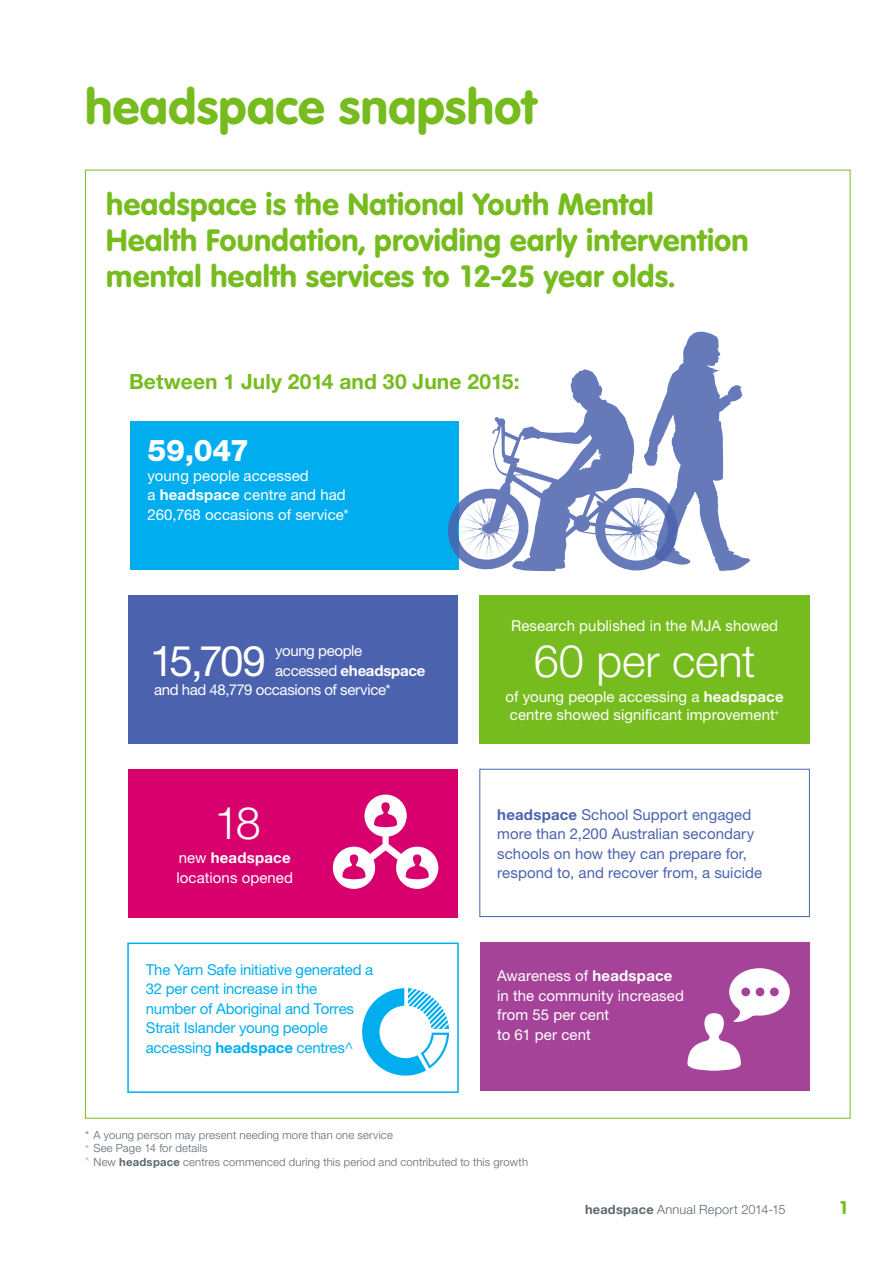
<style>
.page{position:relative;width:893px;height:1263px;background:#fff}
.page>*{position:absolute;margin:0;border:0;box-sizing:border-box;transform-origin:0 0}
.t1{font:700 48px "Volkswagen";color:#77bc1f}
.t2{font:300 45px "Helvetica Neue";letter-spacing:-.005em;color:#fff}
.t3{font:42.3px "Helvetica Neue";color:#fff}
.t4{font:700 30px/36px "Volkswagen";letter-spacing:.005em;color:#77bc1f}
.t5{font:800 30px "Helvetica Neue";color:#fff}
.t6{font:700 21px "Helvetica Neue";letter-spacing:.005em;color:#77bc1f}
.t7{font:700 18px "Volkswagen";color:#77bc1f}
.t8{font:15px/19.5px "Helvetica Neue";letter-spacing:.005em;color:#fff}
.t9{font:15px/19.5px "Helvetica Neue";letter-spacing:-.015em;color:#00aeef}
.t10{font:15px/19.5px "Helvetica Neue";letter-spacing:.005em;color:#4b63ae}
.t11{font:15px "Helvetica Neue";letter-spacing:-.025em;color:#fff}
.t12{font:700 15px "Helvetica Neue";letter-spacing:-.015em;color:#fff}
.t13{font:300 12.75px "Helvetica Neue";letter-spacing:.01em;color:#5c676f}
.t14{font:300 11.25px/13.5px "Helvetica Neue";letter-spacing:.015em;color:#5c676f}
.s1{font-weight:700}
.s2{font-weight:400}
</style>
<div class="page">
<div style="left:131px;top:421px;width:328px;height:149px;background:#00aeef"></div>
<div style="left:479px;top:595px;width:331px;height:149px;background:#77bc1f"></div>
<div style="left:128px;top:769px;width:330px;height:149px;background:#d7006d"></div>
<svg style="left:333px;top:794px;width:105px;height:95px"></svg>
<div style="left:479px;top:769px;width:331px;height:148px;border:1px solid #4b63ae"></div>
<div style="left:480px;top:942px;width:329px;height:149px;background:#a54399"></div>
<svg style="left:687px;top:968px;width:103px;height:103px"></svg>
<div style="left:128px;top:595px;width:330px;height:149px;background:#4b63ae"></div>
<div style="left:127px;top:942px;width:332px;height:151px;border:2px solid #00aeef"></div>
<svg style="left:362px;top:988px;width:87px;height:87px"></svg>
<svg style="left:678px;top:332px;width:72px;height:239px"></svg>
<svg style="left:448px;top:369px;width:230px;height:203px"></svg>
<h1 class="t1" style="left:85px;top:77px;width:453px">headspace snapshot</h1>
<h3 class="t4" style="left:106px;top:186px;width:644px">headspace is the National Youth Mental<br>Health Foundation, providing early intervention mental health services to 12-25 year olds.</h3>
<h3 class="t6" style="left:129px;top:369px;width:392px">Between 1 July 2014 and 30 June 2015:</h3>
<h3 class="t5" style="left:148px;top:433px;width:103px">59,047</h3>
<p class="t8" style="left:148px;top:466px;width:203px">young people accessed<br>a <span class="s1">headspace</span> centre and had<br>260,768 occasions of service*</p>
<h3 class="t3" style="left:150px;top:635px;width:117px">15,709</h3>
<p class="t11" style="left:275px;top:642px;width:89px">young people</p>
<p class="t12" style="left:275px;top:661px;width:152px"><span class="s2">accessed</span> eheadspace</p>
<p class="t11" style="left:154px;top:681px;width:238px">and had 48,779 occasions of service*</p>
<h2 class="t2" style="left:214px;top:796px;width:48px">18</h2>
<p class="t8" style="left:176px;top:848px;width:118px">new <span class="s1">headspace </span>locations opened</p>
<p class="t9" style="left:146px;top:959px;width:229px">The Yarn Safe initiative generated a<br>32 per cent increase in the<br>number of Aboriginal and Torres<br>Strait Islander young people accessing <span class="s1">headspace</span> centres^</p>
<p class="t8" style="left:511px;top:616px;width:269px">Research published in the MJA showed</p>
<h2 class="t2" style="left:534px;top:633px;width:223px">60 per cent</h2>
<p class="t8" style="left:506px;top:688px;width:280px;line-height:17.2px">of young people accessing a <span class="s1">headspace </span>centre showed significant improvement<sup>+</sup></p>
<p class="t10" style="left:497px;top:804px;width:267px"><span class="s1">headspace</span> School Support engaged more than 2,200 Australian secondary schools on how they can prepare for, respond to, and recover from, a suicide</p>
<p class="t8" style="left:497px;top:966px;width:188px">Awareness of <span class="s1">headspace </span>in the community increased from 55 per cent<br>to 61 per cent</p>
<p class="t14" style="left:85px;top:1127px;width:444px">* A young person may present needing more than one service<br><sup>+</sup> See Page 14 for details<br><sup>^</sup> New <span class="s1">headspace</span> centres commenced during this period and contributed to this growth</p>
<p class="t13" style="left:585px;top:1201px;width:202px"><span class="s1">headspace</span> Annual Report 2014-15</p>
<p class="t7" style="left:839px;top:1196px;width:12px">1</p>
</div>
